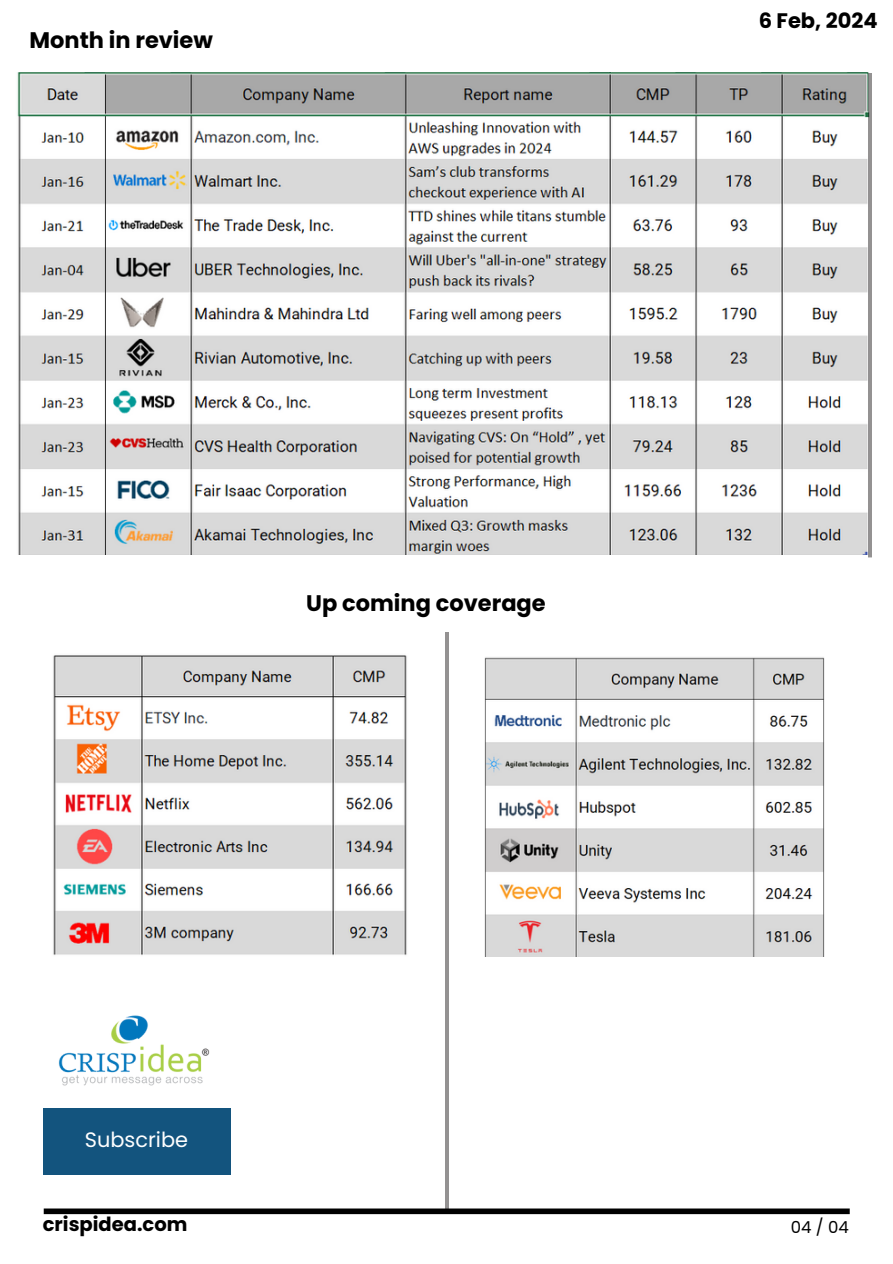
<style>
.page{position:relative;width:893px;height:1264px;background:#fff}
.page>*{position:absolute;margin:0;border:0;box-sizing:border-box;transform-origin:0 0}
.t1{font:700 22.5px "Poppins";color:#000}
.t2{font:700 21px "Poppins";color:#000}
.t3{font:20.85px "Poppins";color:#fff}
.t4{font:700 19.5px "Poppins";color:#000}
.t5{font:16.5px "Poppins";color:#000}
</style>
<div class="page">
<img style="left:17px;top:73px;width:851px;height:481px">
<div style="left:43px;top:1107px;width:187px;height:67px;background:#13547e"></div>
<img style="left:58px;top:1015px;width:152px;height:71px">
<hr style="left:445px;top:632px;width:3px;height:576px;background:#231f20">
<div style="left:44px;top:1208px;width:805px;height:6px;background:#000"></div>
<img style="left:53px;top:655px;width:354px;height:301px">
<img style="left:484px;top:657px;width:340px;height:299px">
<hr style="left:868px;top:73px;width:3px;height:578px;background:#231f20">
<svg style="left:868px;top:557px;width:4px;height:94px"></svg>
<p class="t1" style="left:30px;top:24px;width:185px">Month in review</p>
<p class="t2" style="left:758px;top:6px;width:120px">6 Feb, 2024</p>
<p class="t1" style="left:306px;top:587px;width:241px">Up coming coverage</p>
<h1 class="t3" style="left:85px;top:1124px;width:105px">Subscribe</h1>
<p class="t4" style="left:43px;top:1210px;width:146px">crispidea.com</p>
<p class="t5" style="left:790px;top:1215px;width:60px">04 / 04</p>
</div>
